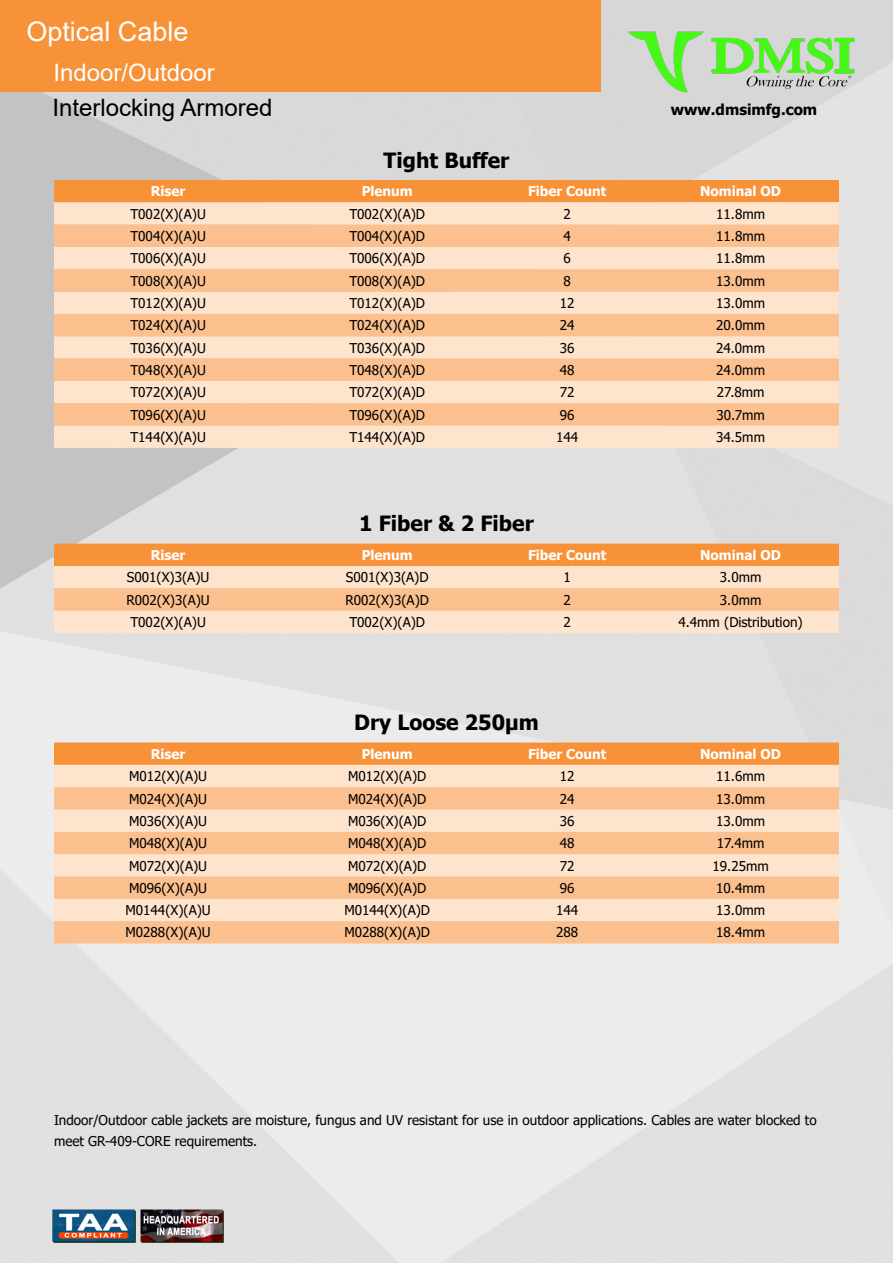
<style>
.page{position:relative;width:893px;height:1263px;background:#fff}
.page>*{position:absolute;margin:0;border:0;box-sizing:border-box;transform-origin:0 0}
.t1{font:27px "Arial";color:#fff}
.t2{font:24px "Arial";color:#000}
.t3{font:24px "Arial";color:#fff}
.t4{font:700 21px "Tahoma";color:#000}
.t5{font:700 15px "Tahoma";color:#000}
.t6{font:13.5px/21px "Tahoma";color:#000}
.t7{font:700 13.5px "Tahoma";color:#fff}
</style>
<div class="page">
<img style="left:0;top:0;width:893px;height:1263px">
<img style="left:625px;top:30px;width:233px;height:63px">
<div style="left:0;top:0;width:601px;height:92px;background:#f79239"></div>
<img style="left:52px;top:1209px;width:83px;height:34px">
<img style="left:140px;top:1209px;width:83px;height:34px">
<div style="left:54px;top:180px;width:785px;height:22px;background:#f79239"></div>
<div style="left:54px;top:202px;width:785px;height:246px;background:#fee4cd"></div>
<div style="left:54px;top:225px;width:785px;height:22px;background:#fbc08e"></div>
<svg style="left:54px;top:269px;width:785px;height:23px;background:#fac08f"></svg>
<div style="left:54px;top:314px;width:785px;height:22px;background:#fbc08e"></div>
<div style="left:54px;top:359px;width:785px;height:22px;background:#fbc08e"></div>
<svg style="left:54px;top:403px;width:785px;height:23px;background:#fac08f"></svg>
<svg style="left:54px;top:742px;width:785px;height:23px;background:#f6943e"></svg>
<div style="left:54px;top:765px;width:785px;height:156px;background:#fee4cd"></div>
<div style="left:54px;top:787px;width:785px;height:22px;background:#fbc08e"></div>
<div style="left:54px;top:832px;width:785px;height:22px;background:#fbc08e"></div>
<svg style="left:54px;top:876px;width:785px;height:23px;background:#fac190"></svg>
<div style="left:54px;top:921px;width:785px;height:22px;background:#fbc08e"></div>
<div style="left:54px;top:544px;width:785px;height:22px;background:#f79239"></div>
<div style="left:54px;top:566px;width:785px;height:67px;background:#fee4cd"></div>
<svg style="left:54px;top:588px;width:785px;height:23px;background:#fac090"></svg>
<h1 class="t1" style="left:26px;top:13px;width:164px">Optical Cable</h1>
<h2 class="t3" style="left:53px;top:56px;width:163px">Indoor/Outdoor</h2>
<h2 class="t2" style="left:52px;top:91px;width:222px">Interlocking Armored</h2>
<p class="t4" style="left:384px;top:145px;width:127px">Tight Buffer</p>
<p class="t5" style="left:671px;top:99px;width:148px">www.dmsimfg.com</p>
<p class="t7" style="left:151px;top:182px;width:36px">Riser</p>
<p class="t7" style="left:362px;top:182px;width:53px">Plenum</p>
<p class="t7" style="left:528px;top:182px;width:80px">Fiber Count</p>
<p class="t7" style="left:700px;top:182px;width:83px">Nominal OD</p>
<p class="t6" style="left:130px;top:204px;width:77px">T002(X)(A)U</p>
<p class="t6" style="left:349px;top:204px;width:77px">T002(X)(A)D</p>
<p class="t6" style="left:564px;top:204px;width:9px">2</p>
<p class="t6" style="left:716px;top:204px;width:50px">11.8mm</p>
<p class="t6" style="left:130px;top:226px;width:77px">T004(X)(A)U</p>
<p class="t6" style="left:349px;top:226px;width:77px">T004(X)(A)D</p>
<p class="t6" style="left:564px;top:226px;width:9px">4</p>
<p class="t6" style="left:716px;top:226px;width:50px">11.8mm</p>
<p class="t6" style="left:130px;top:249px;width:77px">T006(X)(A)U</p>
<p class="t6" style="left:349px;top:249px;width:77px">T006(X)(A)D</p>
<p class="t6" style="left:564px;top:249px;width:9px">6</p>
<p class="t6" style="left:716px;top:249px;width:50px">11.8mm</p>
<p class="t6" style="left:130px;top:271px;width:77px">T008(X)(A)U</p>
<p class="t6" style="left:349px;top:271px;width:77px">T008(X)(A)D</p>
<p class="t6" style="left:564px;top:271px;width:9px">8</p>
<p class="t6" style="left:716px;top:271px;width:50px">13.0mm</p>
<p class="t6" style="left:130px;top:293px;width:77px">T012(X)(A)U</p>
<p class="t6" style="left:349px;top:293px;width:77px">T012(X)(A)D</p>
<p class="t6" style="left:560px;top:293px;width:16px">12</p>
<p class="t6" style="left:716px;top:293px;width:50px">13.0mm</p>
<p class="t6" style="left:130px;top:316px;width:77px">T024(X)(A)U</p>
<p class="t6" style="left:349px;top:316px;width:77px">T024(X)(A)D</p>
<p class="t6" style="left:560px;top:316px;width:16px">24</p>
<p class="t6" style="left:716px;top:316px;width:50px">20.0mm</p>
<p class="t6" style="left:130px;top:338px;width:77px">T036(X)(A)U</p>
<p class="t6" style="left:349px;top:338px;width:77px">T036(X)(A)D</p>
<p class="t6" style="left:560px;top:338px;width:16px">36</p>
<p class="t6" style="left:716px;top:338px;width:50px">24.0mm</p>
<p class="t6" style="left:130px;top:360px;width:77px">T048(X)(A)U</p>
<p class="t6" style="left:349px;top:360px;width:77px">T048(X)(A)D</p>
<p class="t6" style="left:560px;top:360px;width:16px">48</p>
<p class="t6" style="left:716px;top:360px;width:50px">24.0mm</p>
<p class="t6" style="left:130px;top:383px;width:77px">T072(X)(A)U</p>
<p class="t6" style="left:349px;top:383px;width:77px">T072(X)(A)D</p>
<p class="t6" style="left:560px;top:383px;width:16px">72</p>
<p class="t6" style="left:717px;top:383px;width:49px">27.8mm</p>
<p class="t6" style="left:130px;top:405px;width:77px">T096(X)(A)U</p>
<p class="t6" style="left:349px;top:405px;width:77px">T096(X)(A)D</p>
<p class="t6" style="left:560px;top:405px;width:16px">96</p>
<p class="t6" style="left:716px;top:405px;width:50px">30.7mm</p>
<p class="t6" style="left:130px;top:427px;width:77px">T144(X)(A)U</p>
<p class="t6" style="left:349px;top:427px;width:77px">T144(X)(A)D</p>
<p class="t6" style="left:556px;top:427px;width:24px">144</p>
<p class="t6" style="left:716px;top:427px;width:50px">34.5mm</p>
<p class="t4" style="left:359px;top:509px;width:176px">1 Fiber &amp; 2 Fiber</p>
<p class="t7" style="left:151px;top:546px;width:36px">Riser</p>
<p class="t7" style="left:362px;top:546px;width:53px">Plenum</p>
<p class="t7" style="left:528px;top:546px;width:80px">Fiber Count</p>
<p class="t7" style="left:700px;top:546px;width:83px">Nominal OD</p>
<p class="t6" style="left:127px;top:568px;width:84px">S001(X)3(A)U</p>
<p class="t6" style="left:346px;top:568px;width:84px">S001(X)3(A)D</p>
<p class="t6" style="left:564px;top:568px;width:9px">1</p>
<p class="t6" style="left:720px;top:568px;width:43px">3.0mm</p>
<p class="t6" style="left:126px;top:590px;width:85px">R002(X)3(A)U</p>
<p class="t6" style="left:345px;top:590px;width:85px">R002(X)3(A)D</p>
<p class="t6" style="left:564px;top:590px;width:9px">2</p>
<p class="t6" style="left:720px;top:590px;width:43px">3.0mm</p>
<p class="t6" style="left:130px;top:612px;width:77px">T002(X)(A)U</p>
<p class="t6" style="left:349px;top:612px;width:77px">T002(X)(A)D</p>
<p class="t6" style="left:564px;top:612px;width:9px">2</p>
<p class="t6" style="left:679px;top:612px;width:126px">4.4mm (Distribution)</p>
<p class="t4" style="left:354px;top:708px;width:186px">Dry Loose 250μm</p>
<p class="t7" style="left:151px;top:744px;width:36px">Riser</p>
<p class="t7" style="left:362px;top:744px;width:53px">Plenum</p>
<p class="t7" style="left:528px;top:744px;width:80px">Fiber Count</p>
<p class="t7" style="left:700px;top:744px;width:83px">Nominal OD</p>
<p class="t6" style="left:129px;top:766px;width:80px">M012(X)(A)U</p>
<p class="t6" style="left:348px;top:766px;width:80px">M012(X)(A)D</p>
<p class="t6" style="left:560px;top:766px;width:16px">12</p>
<p class="t6" style="left:716px;top:766px;width:50px">11.6mm</p>
<p class="t6" style="left:129px;top:789px;width:80px">M024(X)(A)U</p>
<p class="t6" style="left:348px;top:789px;width:80px">M024(X)(A)D</p>
<p class="t6" style="left:560px;top:789px;width:16px">24</p>
<p class="t6" style="left:716px;top:789px;width:50px">13.0mm</p>
<p class="t6" style="left:129px;top:811px;width:80px">M036(X)(A)U</p>
<p class="t6" style="left:348px;top:811px;width:80px">M036(X)(A)D</p>
<p class="t6" style="left:560px;top:811px;width:16px">36</p>
<p class="t6" style="left:716px;top:811px;width:50px">13.0mm</p>
<p class="t6" style="left:129px;top:833px;width:80px">M048(X)(A)U</p>
<p class="t6" style="left:348px;top:833px;width:80px">M048(X)(A)D</p>
<p class="t6" style="left:560px;top:833px;width:16px">48</p>
<p class="t6" style="left:717px;top:833px;width:49px">17.4mm</p>
<p class="t6" style="left:129px;top:856px;width:80px">M072(X)(A)U</p>
<p class="t6" style="left:348px;top:856px;width:80px">M072(X)(A)D</p>
<p class="t6" style="left:560px;top:856px;width:16px">72</p>
<p class="t6" style="left:712px;top:856px;width:58px">19.25mm</p>
<p class="t6" style="left:129px;top:878px;width:80px">M096(X)(A)U</p>
<p class="t6" style="left:348px;top:878px;width:80px">M096(X)(A)D</p>
<p class="t6" style="left:560px;top:878px;width:16px">96</p>
<p class="t6" style="left:716px;top:878px;width:50px">10.4mm</p>
<p class="t6" style="left:125px;top:900px;width:87px">M0144(X)(A)U</p>
<p class="t6" style="left:344px;top:900px;width:87px">M0144(X)(A)D</p>
<p class="t6" style="left:556px;top:900px;width:24px">144</p>
<p class="t6" style="left:716px;top:900px;width:50px">13.0mm</p>
<p class="t6" style="left:125px;top:923px;width:87px">M0288(X)(A)U</p>
<p class="t6" style="left:344px;top:923px;width:87px">M0288(X)(A)D</p>
<p class="t6" style="left:556px;top:923px;width:24px">288</p>
<p class="t6" style="left:716px;top:923px;width:50px">18.4mm</p>
<p class="t6" style="left:54px;top:1110px;width:764px">Indoor/Outdoor cable jackets are moisture, fungus and UV resistant for use in outdoor applications. Cables are water blocked to meet GR-409-CORE requirements.</p>
</div>
